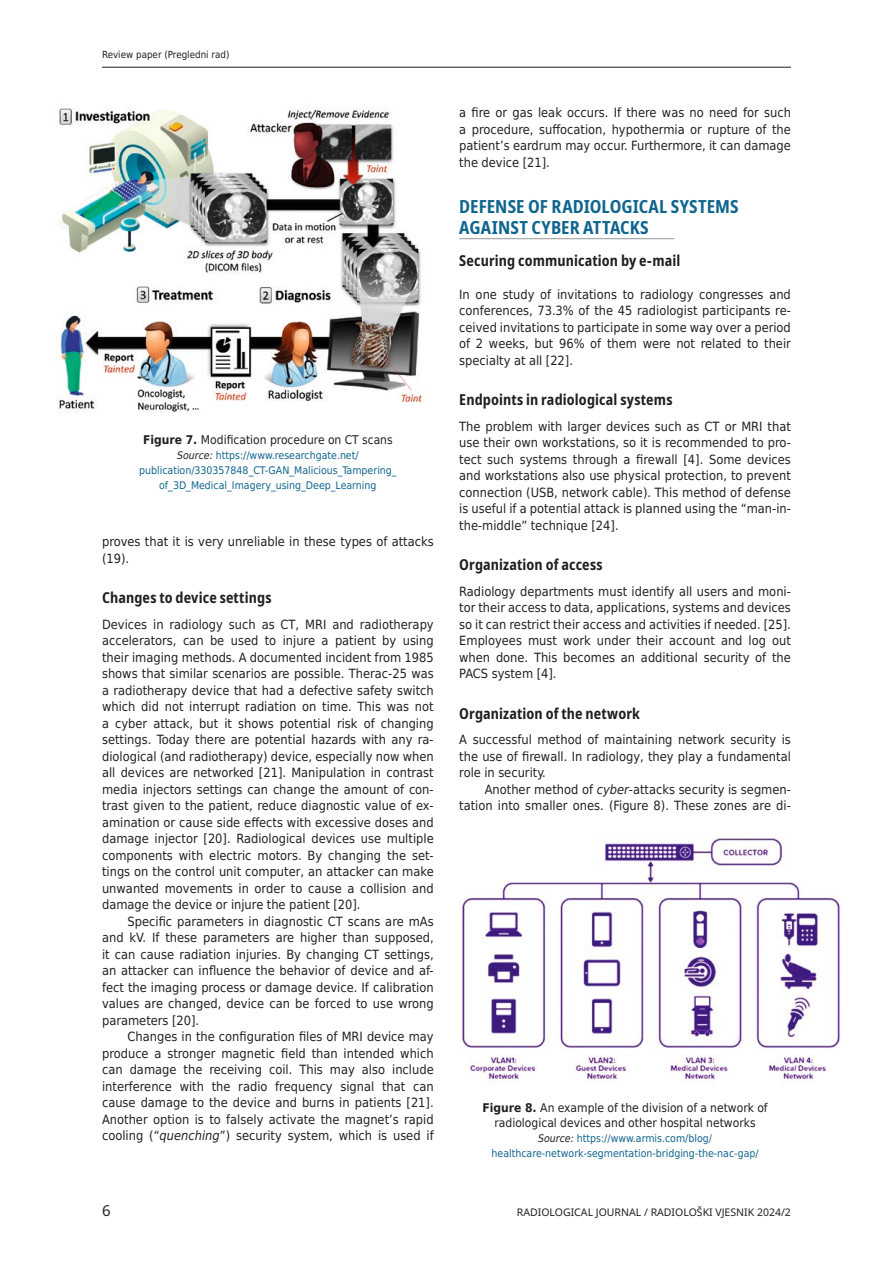
<style>
.page{position:relative;width:893px;height:1263px;background:#fff}
.page>*{position:absolute;margin:0;border:0;box-sizing:border-box;transform-origin:0 0}
.t1{font:700 condensed 18px/21px "Noto Sans";letter-spacing:.005em;color:#10658e}
.t2{font:700 condensed 15px "Noto Sans";letter-spacing:.005em;color:#231f20}
.t3{font:15px "Noto Sans";color:#231f20}
.t4{font:12.75px/16.5px "DejaVu Sans Condensed";color:#231f20;text-align:justify}
.t5{font:12px/15px "DejaVu Sans Condensed";color:#231f20;text-align:center}
.t6{font:10.5px/15px "DejaVu Sans Condensed";color:#10658e;text-align:center}
.t7{font:10.5px "Noto Sans";color:#231f20}
.t8{font:9.75px "DejaVu Sans Condensed";color:#231f20}
.s1{font-weight:700}
.s2{font-style:italic;color:#231f20}
.s3{font-style:italic}
</style>
<div class="page">
<hr style="left:459px;top:238px;width:215px;height:1px;background:#939598">
<img style="left:58px;top:108px;width:365px;height:305px">
<img style="left:462px;top:838px;width:378px;height:243px">
<hr style="left:102px;top:67px;width:689px;height:1px;background:#231f20">
<p class="t8" style="left:102px;top:46px;width:129px">Review paper (Pregledni rad)</p>
<p class="t5" style="left:143px;top:432px;width:251px"><span class="s1">Figure 7.</span> Modification procedure on CT scans</p>
<p class="t6" style="left:139px;top:448px;width:259px"><span class="s2">Source:</span> https://www.researchgate.net/ publication/330357848_CT-GAN_Malicious_Tampering_ of_3D_Medical_Imagery_using_Deep_Learning</p>
<p class="t4" style="left:102px;top:533px;width:333px">proves that it is very unreliable in these types of attacks (19).</p>
<p class="t2" style="left:102px;top:587px;width:171px">Changes to device settings</p>
<p class="t4" style="left:102px;top:615px;width:333px">Devices in radiology such as CT, MRI and radiotherapy accelerators, can be used to injure a patient by using their imaging methods. A documented incident from 1985 shows that similar scenarios are possible. Therac-25 was a radiotherapy device that had a defective safety switch which did not interrupt radiation on time. This was not a cyber attack, but it shows potential risk of changing settings. Today there are potential hazards with any ra&shy;diological (and radiotherapy) device, especially now when all devices are networked [21]. Manipulation in contrast media injectors settings can change the amount of con&shy;trast given to the patient, reduce diagnostic value of ex&shy;amination or cause side effects with excessive doses and damage injector [20]. Radiological devices use multiple components with electric motors. By changing the set&shy;tings on the control unit computer, an attacker can make unwanted movements in order to cause a collision and damage the device or injure the patient [20].</p>
<p class="t4" style="left:102px;top:912px;width:333px;text-indent:26px">Specific parameters in diagnostic CT scans are mAs and kV. If these parameters are higher than supposed, it can cause radiation injuries. By changing CT settings, an attacker can influence the behavior of device and af&shy;fect the imaging process or damage device. If calibration values are changed, device can be forced to use wrong parameters [20].</p>
<p class="t4" style="left:102px;top:1028px;width:333px;text-indent:26px">Changes in the configuration files of MRI device may produce a stronger magnetic field than intended which can damage the receiving coil. This may also include interference with the radio frequency signal that can cause damage to the device and burns in patients [21].<br>Another option is to falsely activate the magnet’s rapid cooling (“<span class="s3">quenching</span>”) security system, which is used if</p>
<p class="t4" style="left:459px;top:104px;width:333px">a fire or gas leak occurs. If there was no need for such a procedure, suffocation, hypothermia or rupture of the patient’s eardrum may occur. Furthermore, it can damage the device [21].</p>
<h1 class="t1" style="left:459px;top:196px;width:281px">DEFENSE OF RADIOLOGICAL SYSTEMS<br>AGAINST CYBER ATTACKS</h1>
<p class="t2" style="left:459px;top:250px;width:223px">Securing communication by e-mail</p>
<p class="t4" style="left:459px;top:285px;width:333px">In one study of invitations to radiology congresses and conferences, 73.3% of the 45 radiologist participants re&shy;ceived invitations to participate in some way over a period of 2 weeks, but 96% of them were not related to their specialty at all [22].</p>
<p class="t2" style="left:459px;top:389px;width:215px">Endpoints in radiological systems</p>
<p class="t4" style="left:459px;top:417px;width:333px">The problem with larger devices such as CT or MRI that use their own workstations, so it is recommended to pro&shy;tect such systems through a firewall [4]. Some devices and workstations also use physical protection, to prevent connection (USB, network cable). This method of defense is useful if a potential attack is planned using the “man-in&shy;the-middle” technique [24].</p>
<p class="t2" style="left:459px;top:554px;width:145px">Organization of access</p>
<p class="t4" style="left:459px;top:582px;width:333px">Radiology departments must identify all users and moni&shy;tor their access to data, applications, systems and devices so it can restrict their access and activities if needed. [25].<br>Employees must work under their account and log out when done. This becomes an additional security of the PACS system [4].</p>
<p class="t2" style="left:459px;top:703px;width:182px">Organization of the network</p>
<p class="t4" style="left:459px;top:731px;width:333px">A successful method of maintaining network security is the use of firewall. In radiology, they play a fundamental role in security.</p>
<p class="t4" style="left:459px;top:780px;width:333px;text-align:right">Another method of <span class="s3">cyber</span>-attacks security is segmen&shy;tation into smaller ones. (Figure 8). These zones are di-</p>
<p class="t5" style="left:482px;top:1099px;width:287px"><span class="s1">Figure 8.</span> An example of the division of a network of radiological devices and other hospital networks</p>
<p class="t6" style="left:492px;top:1130px;width:269px"><span class="s2">Source:</span> https://www.armis.com/blog/ healthcare-network-segmentation-bridging-the-nac-gap/</p>
<p class="t3" style="left:102px;top:1201px;width:10px">6</p>
<p class="t7" style="left:517px;top:1206px;width:53px">RADIOLOGICAL</p>
<p class="t7" style="left:596px;top:1206px;width:19px">JOURNAL</p>
<p class="t7" style="left:644px;top:1206px;width:78px">/ RADIOLOŠKI VJESNI</p>
<p class="t7" style="left:748px;top:1206px;width:45px">K 2024/2</p>
</div>
